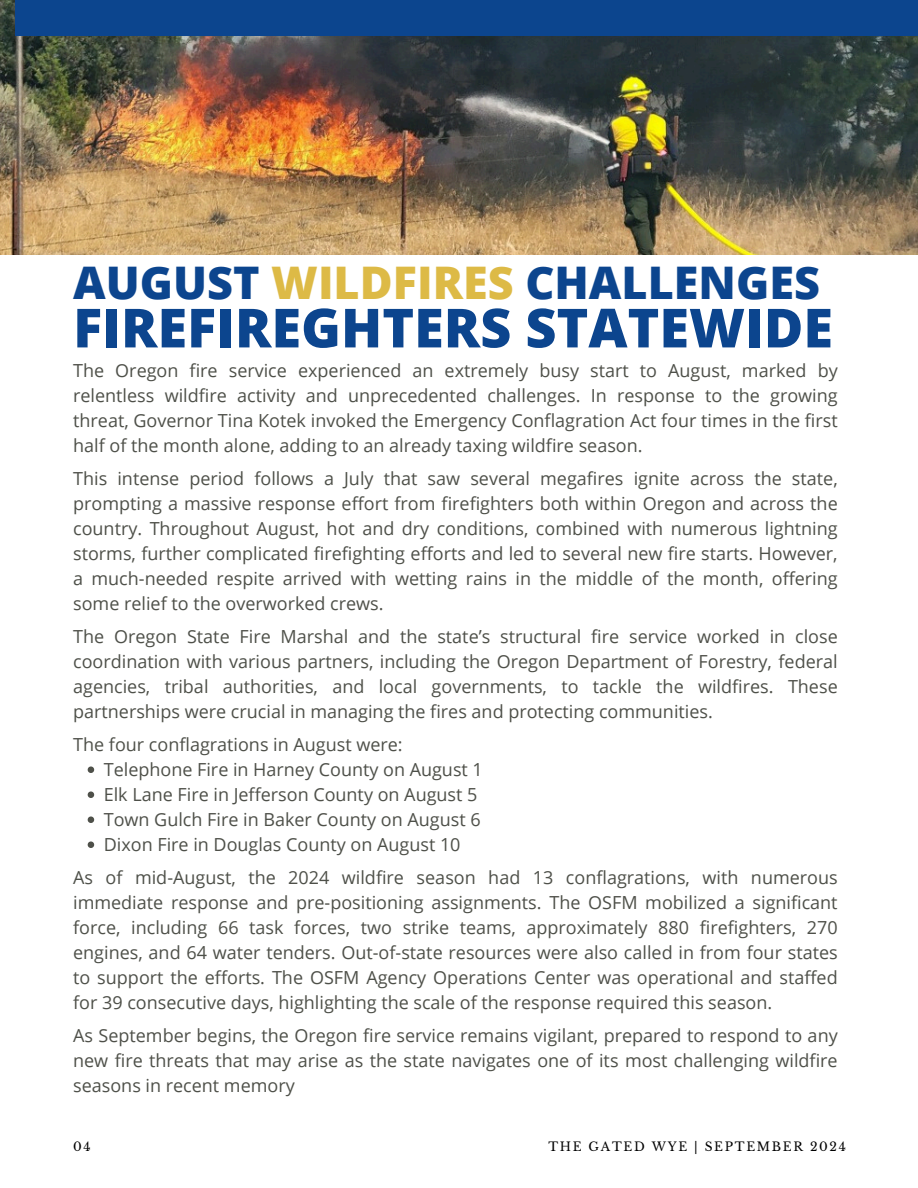
<style>
.page{position:relative;width:918px;height:1188px;background:#fff}
.page>*{position:absolute;margin:0;border:0;box-sizing:border-box;transform-origin:0 0}
.t1{font:800 54px "Open Sans";color:#0c458e}
.t2{font:800 45px "Open Sans";color:#0c458e}
.t3{font:18px/25px "Open Sans";color:#4e5049;text-align:justify}
.t4{font:12.15px "Libre Baskerville";letter-spacing:.14em;color:#000}
.s1{color:#ddba46}
</style>
<div class="page">
<img style="left:0;top:0;width:918px;height:255px">
<div style="left:16px;top:0;width:902px;height:36px;background:#0c458e"></div>
<svg style="left:88px;top:767px;width:6px;height:6px"></svg>
<svg style="left:88px;top:792px;width:6px;height:6px"></svg>
<svg style="left:88px;top:817px;width:6px;height:6px"></svg>
<svg style="left:88px;top:842px;width:6px;height:6px"></svg>
<p class="t2" style="left:73px;top:251px;width:748px">AUGUST <span class="s1">WILDFIRES</span> CHALLENGES</p>
<p class="t1" style="left:73px;top:290px;width:761px">FIREFIREGHTERS STATEWIDE</p>
<p class="t3" style="left:73px;top:357px;width:766px">The Oregon fire service experienced an extremely busy start to August, marked by relentless wildfire activity and unprecedented challenges. In response to the growing threat, Governor Tina Kotek invoked the Emergency Conflagration Act four times in the first half of the month alone, adding to an already taxing wildfire season.</p>
<h1 class="t3" style="left:73px;top:465px;width:766px">This intense period follows a July that saw several megafires ignite across the state, prompting a massive response effort from firefighters both within Oregon and across the country. Throughout August, hot and dry conditions, combined with numerous lightning storms, further complicated firefighting efforts and led to several new fire starts. However, a much-needed respite arrived with wetting rains in the middle of the month, offering some relief to the overworked crews.</h1>
<h2 class="t3" style="left:73px;top:623px;width:766px">The Oregon State Fire Marshal and the state’s structural fire service worked in close coordination with various partners, including the Oregon Department of Forestry, federal agencies, tribal authorities, and local governments, to tackle the wildfires. These partnerships were crucial in managing the fires and protecting communities.</h2>
<h2 class="t3" style="left:73px;top:731px;width:331px">The four conflagrations in August were:</h2>
<h2 class="t3" style="left:104px;top:756px;width:381px">Telephone Fire in Harney County on August 1</h2>
<h2 class="t3" style="left:104px;top:781px;width:375px">Elk Lane Fire in Jefferson County on August 5</h2>
<p class="t3" style="left:104px;top:806px;width:378px">Town Gulch Fire in Baker County on August 6</p>
<p class="t3" style="left:104px;top:831px;width:358px">Dixon Fire in Douglas County on August 10</p>
<p class="t3" style="left:73px;top:864px;width:766px">As of mid-August, the 2024 wildfire season had 13 conflagrations, with numerous immediate response and pre-positioning assignments. The OSFM mobilized a significant force, including 66 task forces, two strike teams, approximately 880 firefighters, 270 engines, and 64 water tenders. Out-of-state resources were also called in from four states to support the efforts. The OSFM Agency Operations Center was operational and staffed for 39 consecutive days, highlighting the scale of the response required this season.</p>
<p class="t3" style="left:73px;top:1022px;width:766px">As September begins, the Oregon fire service remains vigilant, prepared to respond to any new fire threats that may arise as the state navigates one of its most challenging wildfire seasons in recent memory</p>
<h2 class="t4" style="left:73px;top:1139px;width:19px">04</h2>
<h2 class="t4" style="left:548px;top:1139px;width:299px">THE GATED WYE | SEPTEMBER 2024</h2>
</div>
